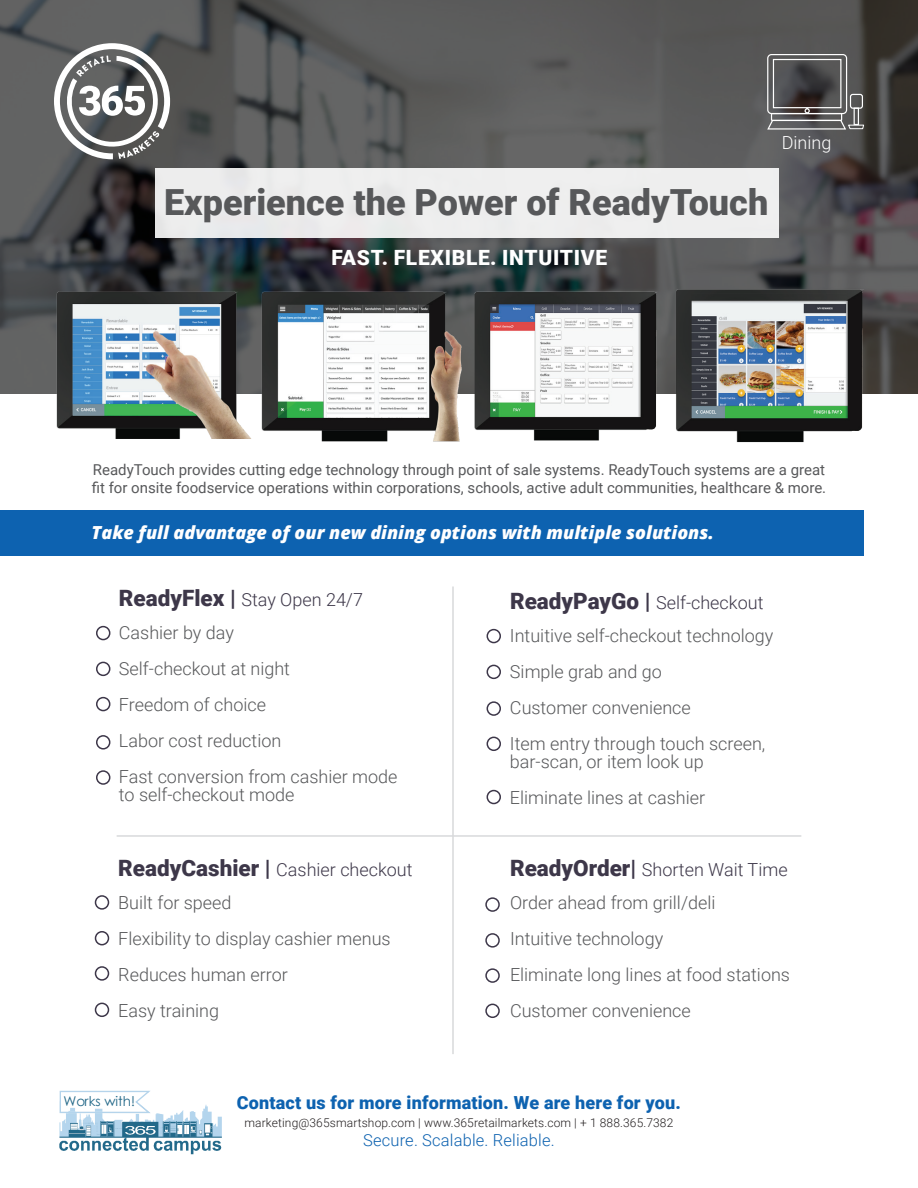
<style>
.page{position:relative;width:918px;height:1188px;background:#fff}
.page>*{position:absolute;margin:0;border:0;box-sizing:border-box;transform-origin:0 0}
.t1{font:900 36px "Roboto";color:#57585a}
.t2{font:900 21px "Roboto";letter-spacing:.035em;color:#fff}
.t3{font:300 18px/36px "Roboto";color:#57585a}
.t4{font:300 18px/33px "Roboto";color:#3d3749}
.t5{font:italic 800 18px "Open Sans";color:#fff}
.t6{font:900 18px "Roboto";letter-spacing:.01em;color:#0d62b0}
.t7{font:300 18px "Roboto";color:#fff}
.t8{font:300 16.5px "Roboto";letter-spacing:.01em;color:#0d62b0}
.t9{font:15px/18px "Roboto";color:#57585a}
.t10{font:13.5px "Century Gothic";color:#216787}
.t11{font:300 12px "Roboto";letter-spacing:.01em;color:#231f20}
.s1{font-weight:900;font-size:22.5px}
.s2{color:#57585a}
.s3{font-weight:900;font-size:22.5px;color:#3d3749}
.s4{color:#3d3749}
</style>
<div class="page">
<svg style="left:0;top:0;width:918px;height:393px;fill:#59595a"></svg>
<svg style="left:60px;top:1091px;width:90px;height:10px"></svg>
<img style="left:59px;top:1101px;width:163px;height:54px">
<img style="left:60px;top:1101px;width:91px;height:12px">
<div style="left:156px;top:168px;width:623px;height:69px;background:#eee"></div>
<svg style="left:766px;top:53px;width:99px;height:78px"></svg>
<div style="left:854px;top:108px;width:5px;height:17px;border:1px solid #fff"></div>
<div style="left:850px;top:94px;width:13px;height:15px;border:1px solid #fff;border-radius:2px"></div>
<img style="left:48px;top:279px;width:203px;height:160px">
<img style="left:466px;top:274px;width:196px;height:167px">
<img style="left:259px;top:273px;width:204px;height:169px">
<img style="left:667px;top:270px;width:199px;height:173px">
<div style="left:96px;top:626px;width:14px;height:14px;border:2px solid #3d3749;border-radius:50%"></div>
<div style="left:487px;top:629px;width:14px;height:14px;border:2px solid #3d3749;border-radius:50%"></div>
<div style="left:95px;top:895px;width:14px;height:15px;border:2px solid #3d3749;border-radius:50%"></div>
<div style="left:485px;top:897px;width:15px;height:15px;border:2px solid #3d3749;border-radius:50%"></div>
<div style="left:96px;top:662px;width:14px;height:14px;border:2px solid #3d3749;border-radius:50%"></div>
<div style="left:487px;top:665px;width:14px;height:14px;border:2px solid #3d3749;border-radius:50%"></div>
<div style="left:95px;top:931px;width:14px;height:14px;border:2px solid #3d3749;border-radius:50%"></div>
<div style="left:485px;top:933px;width:15px;height:15px;border:2px solid #3d3749;border-radius:50%"></div>
<div style="left:96px;top:697px;width:14px;height:14px;border:2px solid #3d3749;border-radius:50%"></div>
<div style="left:487px;top:701px;width:14px;height:15px;border:2px solid #3d3749;border-radius:50%"></div>
<div style="left:95px;top:966px;width:14px;height:15px;border:2px solid #3d3749;border-radius:50%"></div>
<div style="left:485px;top:968px;width:15px;height:15px;border:2px solid #3d3749;border-radius:50%"></div>
<div style="left:96px;top:735px;width:14px;height:15px;border:2px solid #3d3749;border-radius:50%"></div>
<div style="left:487px;top:737px;width:14px;height:14px;border:2px solid #3d3749;border-radius:50%"></div>
<div style="left:95px;top:1003px;width:14px;height:14px;border:2px solid #3d3749;border-radius:50%"></div>
<div style="left:485px;top:1004px;width:15px;height:14px;border:2px solid #3d3749;border-radius:50%"></div>
<div style="left:96px;top:770px;width:14px;height:15px;border:2px solid #3d3749;border-radius:50%"></div>
<div style="left:487px;top:790px;width:14px;height:14px;border:2px solid #3d3749;border-radius:50%"></div>
<hr style="left:117px;top:835px;width:684px;height:2px;background:#d8d9db">
<hr style="left:452px;top:586px;width:2px;height:468px;background:#d8d9db">
<div style="left:0;top:511px;width:864px;height:45px;background:#0d62b0"></div>
<svg style="left:54px;top:43px;width:116px;height:116px"></svg>
<h1 class="t1" style="left:164px;top:177px;width:606px">Experience the Power of ReadyTouch</h1>
<p class="t2" style="left:332px;top:243px;width:277px">FAST. FLEXIBLE. INTUITIVE</p>
<p class="t7" style="left:782px;top:130px;width:51px">Dining</p>
<p class="t9" style="left:92px;top:460px;width:736px">ReadyTouch provides cutting edge technology through point of sale systems. ReadyTouch systems are a great fit for onsite foodservice operations within corporations, schools, active adult communities, healthcare &amp; more.</p>
<p class="t5" style="left:92px;top:519px;width:624px">Take full advantage of our new dining options with multiple solutions.</p>
<p class="t4" style="left:119px;top:582px;width:246px"><span class="s1">ReadyFlex |</span> Stay Open 24/7<br><span class="s2">Cashier by day</span></p>
<p class="t3" style="left:119px;top:650px;width:280px">Self-checkout at night<br>Freedom of choice<br>Labor cost reduction<br>Fast conversion from cashier mode</p>
<p class="t3" style="left:119px;top:776px;width:177px">to self-checkout mode</p>
<p class="t4" style="left:118px;top:852px;width:296px"><span class="s1">ReadyCashier |</span> Cashier checkout<br><span class="s2">Built for speed</span></p>
<p class="t3" style="left:118px;top:919px;width:274px">Flexibility to display cashier menus<br>Reduces human error<br>Easy training</p>
<p class="t3" style="left:510px;top:585px;width:265px;line-height:33px"><span class="s3">ReadyPayGo |</span> <span class="s4">Self-checkout<br></span>Intuitive self-checkout technology</p>
<p class="t3" style="left:510px;top:653px;width:257px">Simple grab and go<br>Customer convenience<br>Item entry through touch screen,</p>
<p class="t3" style="left:510px;top:743px;width:197px">bar-scan, or item look up<br>Eliminate lines at cashier</p>
<p class="t3" style="left:510px;top:853px;width:279px;line-height:33px"><span class="s3">ReadyOrder|</span> <span class="s4">Shorten Wait Time<br></span>Order ahead from grill/deli</p>
<p class="t3" style="left:510px;top:920px;width:282px">Intuitive technology<br>Eliminate long lines at food stations<br>Customer convenience</p>
<p class="t10" style="left:63px;top:1093px;width:73px">Works with!</p>
<p class="t6" style="left:237px;top:1090px;width:446px">Contact us for more information. We are here for you.</p>
<p class="t11" style="left:245px;top:1114px;width:430px">marketing@365smartshop.com | www.365retailmarkets.com | + 1 888.365.7382</p>
<p class="t8" style="left:363px;top:1129px;width:193px">Secure. Scalable. Reliable.</p>
</div>
